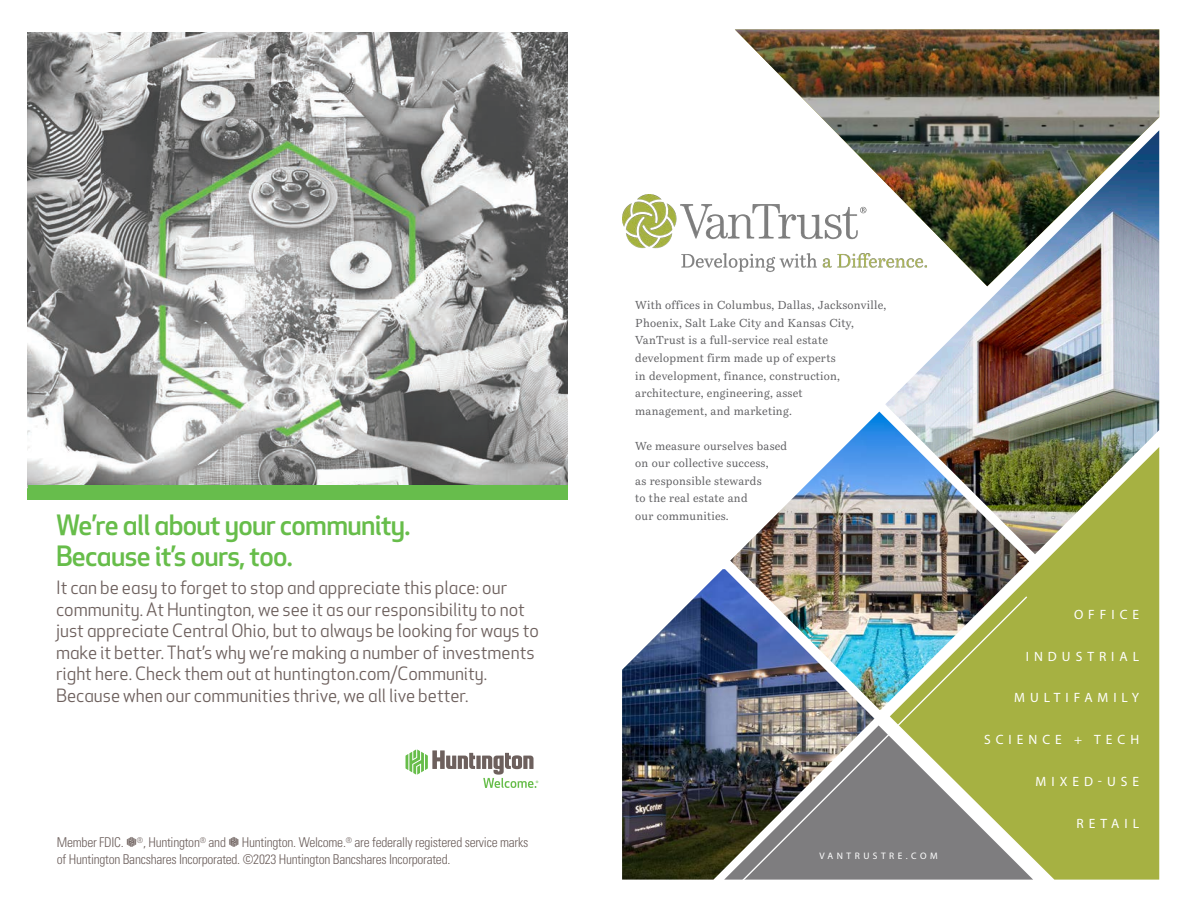
<style>
.page{position:relative;width:1188px;height:918px;background:#fff}
.page>*{position:absolute;margin:0;border:0;box-sizing:border-box;transform-origin:0 0}
.t1{font:500 27.45px/31.5px "Huntington Apex";letter-spacing:-.025em;color:#67bd4a}
.t2{font:17.85px/21.5px "Huntington Apex";color:#6d605d}
.t3{font:300 condensed 13.5px/16.2px "Univers";letter-spacing:-.02em;color:#6d605d}
.t4{font:13.5px "Myriad Pro";letter-spacing:.37em;color:#fff}
.t5{font:11.4px/17.5px "Bressay";letter-spacing:.02em;color:#5f5f62}
.t6{font:9.45px "Myriad Pro";letter-spacing:.37em;color:#fff}
.s1{font-family:"Huntington Apex";font-weight:500;font-stretch:normal}
</style>
<div class="page">
<div style="left:476px;top:756px;width:5px;height:13px;background:#6d605d"></div>
<svg style="left:406px;top:749px;width:69px;height:26px"></svg>
<svg style="left:482px;top:753px;width:56px;height:35px"></svg>
<img style="left:28px;top:33px;width:540px;height:452px">
<div style="left:28px;top:485px;width:540px;height:14px;background:#67bd4c"></div>
<img style="left:735px;top:29px;width:424px;height:154px">
<img style="left:697px;top:569px;width:33px;height:26px">
<img style="left:885px;top:130px;width:274px;height:317px">
<svg style="left:1029px;top:447px;width:130px;height:433px;background:#a2ac49"></svg>
<img style="left:622px;top:595px;width:407px;height:285px">
<img style="left:730px;top:412px;width:299px;height:298px">
<img style="left:623px;top:195px;width:304px;height:81px">
<p class="t1" style="left:56px;top:510px;width:356px">We’re all about your community.<br>Because it’s ours, too.</p>
<p class="t2" style="left:56px;top:578px;width:485px">It can be easy to forget to stop and appreciate this place: our community. At Huntington, we see it as our responsibility to not just appreciate Central Ohio, but to always be looking for ways to make it better. That’s why we’re making a number of investments right here. Check them out at huntington.com/Community.<br>Because when our communities thrive, we all live better.</p>
<p class="t3" style="left:57px;top:835px;width:473px">Member FDIC. <span class="s1">⬢</span><sup>®</sup>, Huntington<sup>®</sup> and <span class="s1">⬢</span> Huntington. Welcome.<sup>®</sup> are federally registered service marks of Huntington Bancshares Incorporated. ©2023 Huntington Bancshares Incorporated.</p>
<p class="t5" style="left:635px;top:297px;width:253px">With offices in Columbus, Dallas, Jacksonville, Phoenix, Salt Lake City and Kansas City, VanTrust is a full-service real estate development firm made up of experts<br>in development, finance, construction, architecture, engineering, asset<br>management, and marketing.</p>
<p class="t5" style="left:635px;top:437px;width:154px">We measure ourselves based on our collective success,<br>as responsible stewards<br>to the real estate and<br>our communities.</p>
<p class="t6" style="left:819px;top:850px;width:120px">VANTRUSTRE.COM</p>
<p class="t4" style="left:1074px;top:606px;width:67px">OFFICE</p>
<p class="t4" style="left:1026px;top:648px;width:115px">INDUSTRIAL</p>
<p class="t4" style="left:1014px;top:690px;width:126px">MULTIFAMILY</p>
<p class="t4" style="left:984px;top:731px;width:156px">SCIENCE + TECH</p>
<p class="t4" style="left:1036px;top:773px;width:105px">MIXED-USE</p>
<p class="t4" style="left:1077px;top:815px;width:64px">RETAIL</p>
</div>
